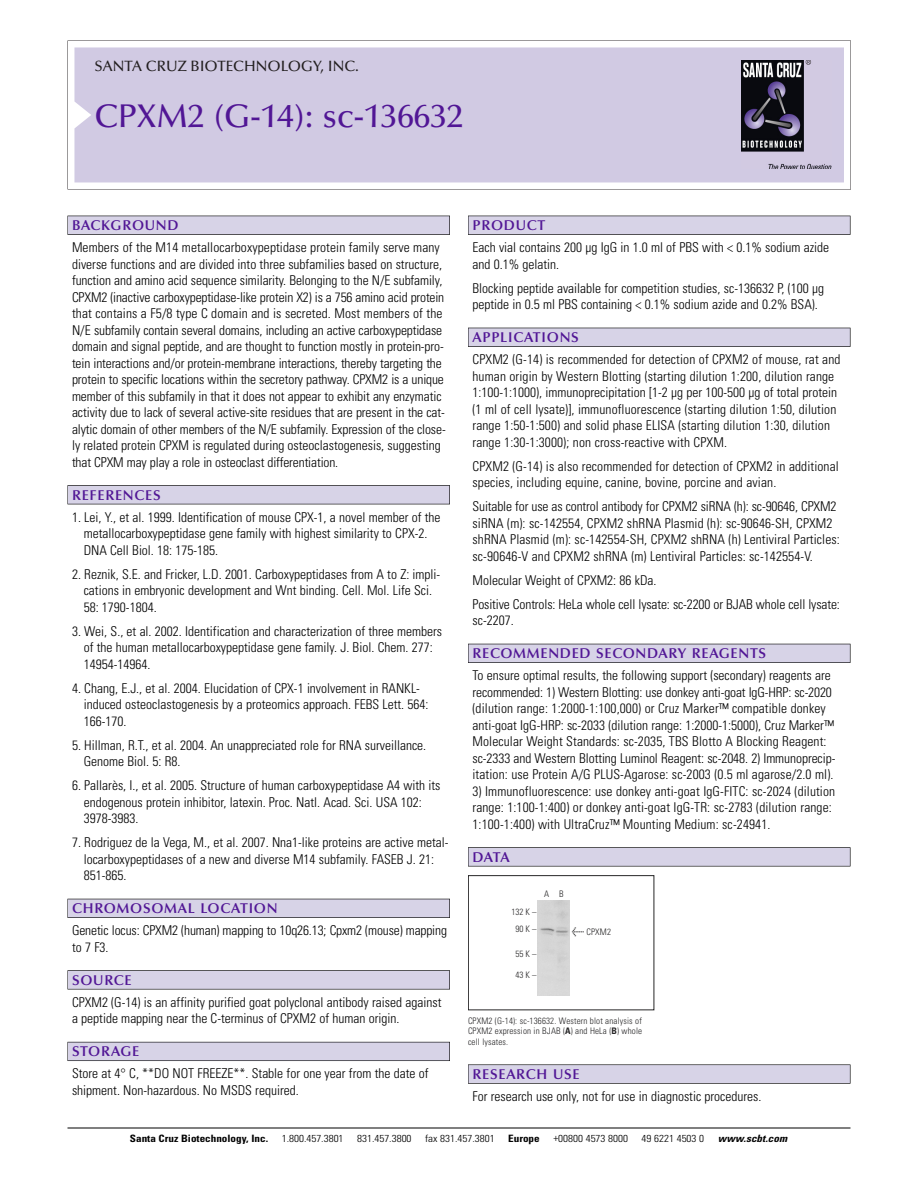
<style>
.page{position:relative;width:918px;height:1188px;background:#fff}
.page>*{position:absolute;margin:0;border:0;box-sizing:border-box;transform-origin:0 0}
.t1{font:500 33px "Optima";color:#511695}
.t2{font:500 15px "Optima";color:#231f20}
.t3{font:600 14.25px "Optima";letter-spacing:.05em;color:#511695}
.t4{font:300 condensed 13.5px/16.5px "Univers";color:#000}
.t5{font:300 condensed 10.2px "Univers";color:#000;scale:1.1 1}
.t6{font:700 condensed 10.2px "Univers";color:#000;scale:1.1 1}
.t7{font:italic 700 condensed 10.2px "Univers";letter-spacing:.005em;color:#000;scale:1.1 1}
.t8{font:9px/10.5px "Univers Condensed Light+VRSRBP";letter-spacing:.015em;color:#272627;text-align:justify}
.s1{font-family:"Meta Plus Book Roman+AEFFGZ";font-size:10.5px}
.s2{font-family:"Univers Condensed Bold+GKYNQL"}
</style>
<div class="page">
<svg style="left:68px;top:40px;width:783px;height:149px"></svg>
<div style="left:74px;top:47px;width:770px;height:135px;background:#d1cae3"></div>
<img style="left:741px;top:60px;width:90px;height:108px">
<div style="left:68px;top:216px;width:382px;height:19px;background:#525155"></div>
<div style="left:68px;top:216px;width:381px;height:18px;background:#d7d3e7"></div>
<div style="left:68px;top:485px;width:382px;height:19px;background:#525155"></div>
<div style="left:68px;top:486px;width:381px;height:18px;background:#d7d3e7"></div>
<div style="left:68px;top:899px;width:382px;height:19px;background:#525158"></div>
<div style="left:68px;top:899px;width:381px;height:18px;background:#d7d3e7"></div>
<div style="left:68px;top:970px;width:382px;height:19px;background:#575759"></div>
<div style="left:68px;top:971px;width:381px;height:18px;background:#d7d3e7"></div>
<div style="left:68px;top:1042px;width:382px;height:19px;background:#5b5a62"></div>
<div style="left:68px;top:1042px;width:381px;height:18px;background:#d7d3e7"></div>
<div style="left:468px;top:216px;width:382px;height:19px;background:#525155"></div>
<div style="left:468px;top:216px;width:382px;height:18px;background:#d7d3e7"></div>
<div style="left:468px;top:328px;width:382px;height:19px;background:#515055"></div>
<div style="left:468px;top:328px;width:382px;height:18px;background:#d7d3e7"></div>
<div style="left:468px;top:644px;width:382px;height:19px;background:#525158"></div>
<div style="left:468px;top:644px;width:382px;height:18px;background:#d7d3e7"></div>
<div style="left:468px;top:847px;width:382px;height:19px;background:#575759"></div>
<div style="left:468px;top:848px;width:382px;height:18px;background:#d7d3e7"></div>
<svg style="left:468px;top:1064px;width:382px;height:20px"></svg>
<div style="left:468px;top:1065px;width:382px;height:18px;background:#d7d3e7"></div>
<hr style="left:68px;top:1128px;width:782px;height:1px;background:#000">
<div style="left:468px;top:875px;width:186px;height:135px;border:1px solid #272627"></div>
<img style="left:538px;top:901px;width:32px;height:95px">
<p class="t2" style="left:94px;top:61px;width:266px">SANTA CRUZ BIOTECHNOLOGY, INC.</p>
<h1 class="t1" style="left:94px;top:103px;width:370px">CPXM2 (G-14): sc-136632</h1>
<p class="t3" style="left:72px;top:219px;width:108px">BACKGROUND</p>
<p class="t4" style="left:72px;top:240px;width:375px">Members of the M14 metallocarboxypeptidase protein family serve many diverse functions and are divided into three subfamilies based on structure, function and amino acid sequence similarity. Belonging to the N/E subfamily, CPXM2 (inactive carboxypeptidase-like protein X2) is a 756 amino acid protein that contains a F5/8 type C domain and is secreted. Most members of the N/E subfamily contain several domains, including an active carboxypeptidase domain and signal peptide, and are thought to function mostly in protein-pro&shy;tein interactions and/or protein-membrane interactions, thereby targeting the protein to specific locations within the secretory pathway. CPXM2 is a unique member of this subfamily in that it does not appear to exhibit any enzymatic activity due to lack of several active-site residues that are present in the cat&shy;alytic domain of other members of the N/E subfamily. Expression of the close&shy;ly related protein CPXM is regulated during osteoclastogenesis, suggesting that CPXM may play a role in osteoclast differentiation.</p>
<p class="t3" style="left:72px;top:489px;width:90px">REFERENCES</p>
<p class="t4" style="left:84px;top:510px;width:358px;text-indent:-12px">1. Lei, Y., et al. 1999. Identification of mouse CPX-1, a novel member of the metallocarboxypeptidase gene family with highest similarity to CPX-2.<br>DNA Cell Biol. 18: 175-185.</p>
<p class="t4" style="left:84px;top:567px;width:358px;text-indent:-12px">2. Reznik, S.E. and Fricker, L.D. 2001. Carboxypeptidases from A to Z: impli&shy;cations in embryonic development and Wnt binding. Cell. Mol. Life Sci.<br>58: 1790-1804.</p>
<p class="t4" style="left:84px;top:624px;width:360px;text-indent:-12px">3. Wei, S., et al. 2002. Identification and characterization of three members of the human metallocarboxypeptidase gene family. J. Biol. Chem. 277:<br>14954-14964.</p>
<p class="t4" style="left:84px;top:681px;width:346px;text-indent:-12px">4. Chang, E.J., et al. 2004. Elucidation of CPX-1 involvement in RANKL&shy;induced osteoclastogenesis by a proteomics approach. FEBS Lett. 564:<br>166-170.</p>
<p class="t4" style="left:84px;top:738px;width:344px;text-indent:-12px">5. Hillman, R.T., et al. 2004. An unappreciated role for RNA surveillance.<br>Genome Biol. 5: R8.</p>
<p class="t4" style="left:84px;top:778px;width:358px;text-indent:-12px">6. Pallarès, I., et al. 2005. Structure of human carboxypeptidase A4 with its endogenous protein inhibitor, latexin. Proc. Natl. Acad. Sci. USA 102:<br>3978-3983.</p>
<p class="t4" style="left:84px;top:835px;width:366px;text-indent:-12px">7. Rodriguez de la Vega, M., et al. 2007. Nna1-like proteins are active metal&shy;locarboxypeptidases of a new and diverse M14 subfamily. FASEB J. 21:<br>851-865.</p>
<p class="t3" style="left:72px;top:903px;width:207px">CHROMOSOMAL LOCATION</p>
<p class="t4" style="left:72px;top:923px;width:377px">Genetic locus: CPXM2 (human) mapping to 10q26.13; Cpxm2 (mouse) mapping to 7 F3.</p>
<p class="t3" style="left:72px;top:974px;width:61px">SOURCE</p>
<p class="t4" style="left:72px;top:995px;width:371px">CPXM2 (G-14) is an affinity purified goat polyclonal antibody raised against a peptide mapping near the C-terminus of CPXM2 of human origin.</p>
<p class="t3" style="left:72px;top:1046px;width:69px">STORAGE</p>
<p class="t4" style="left:72px;top:1066px;width:358px">Store at 4° C, **DO NOT FREEZE**. Stable for one year from the date of shipment. Non-hazardous. No MSDS required.</p>
<p class="t3" style="left:473px;top:219px;width:74px">PRODUCT</p>
<p class="t4" style="left:473px;top:240px;width:358px">Each vial contains 200 µg IgG in 1.0 ml of PBS with &lt; 0.1% sodium azide and 0.1% gelatin.</p>
<p class="t4" style="left:473px;top:281px;width:353px">Blocking peptide available for competition studies, sc-136632 P, (100 µg peptide in 0.5 ml PBS containing &lt; 0.1% sodium azide and 0.2% BSA).</p>
<p class="t3" style="left:473px;top:332px;width:108px">APPLICATIONS</p>
<p class="t4" style="left:473px;top:352px;width:370px">CPXM2 (G-14) is recommended for detection of CPXM2 of mouse, rat and human origin by Western Blotting (starting dilution 1:200, dilution range 1:100-1:1000), immunoprecipitation [1-2 µg per 100-500 µg of total protein (1 ml of cell lysate)], immunofluorescence (starting dilution 1:50, dilution range 1:50-1:500) and solid phase ELISA (starting dilution 1:30, dilution range 1:30-1:3000); non cross-reactive with CPXM.</p>
<p class="t4" style="left:473px;top:459px;width:368px">CPXM2 (G-14) is also recommended for detection of CPXM2 in additional species, including equine, canine, bovine, porcine and avian.</p>
<p class="t4" style="left:473px;top:499px;width:369px">Suitable for use as control antibody for CPXM2 siRNA (h): sc-90646, CPXM2 siRNA (m): sc-142554, CPXM2 shRNA Plasmid (h): sc-90646-SH, CPXM2 shRNA Plasmid (m): sc-142554-SH, CPXM2 shRNA (h) Lentiviral Particles: sc-90646-V and CPXM2 shRNA (m) Lentiviral Particles: sc-142554-V.</p>
<p class="t4" style="left:473px;top:569px;width:369px;line-height:24px">Molecular Weight of CPXM2: 86 kDa.<br>Positive Controls: HeLa whole cell lysate: sc-2200 or BJAB whole cell lysate:</p>
<p class="t4" style="left:473px;top:613px;width:43px">sc-2207.</p>
<p class="t3" style="left:473px;top:648px;width:295px">RECOMMENDED SECONDARY REAGENTS</p>
<p class="t4" style="left:473px;top:668px;width:364px">To ensure optimal results, the following support (secondary) reagents are recommended: 1) Western Blotting: use donkey anti-goat IgG-HRP: sc-2020 (dilution range: 1:2000-1:100,000) or Cruz Marker™ compatible donkey anti-goat IgG-HRP: sc-2033 (dilution range: 1:2000-1:5000), Cruz Marker™ Molecular Weight Standards: sc-2035, TBS Blotto A Blocking Reagent: sc-2333 and Western Blotting Luminol Reagent: sc-2048. 2) Immunoprecip&shy;itation: use Protein A/G PLUS-Agarose: sc-2003 (0.5 ml agarose/2.0 ml).</p>
<p class="t4" style="left:473px;top:784px;width:364px">3) Immunofluorescence: use donkey anti-goat IgG-FITC: sc-2024 (dilution range: 1:100-1:400) or donkey anti-goat IgG-TR: sc-2783 (dilution range:<br>1:100-1:400) with UltraCruz™ Mounting Medium: sc-24941.</p>
<p class="t3" style="left:473px;top:851px;width:39px">DATA</p>
<p class="t8" style="left:544px;top:890px;width:21px">A B</p>
<p class="t8" style="left:512px;top:904px;width:26px;line-height:16.8px;text-align:center">132 K –<br>90K–</p>
<p class="t8" style="left:516px;top:950px;width:22px">55K–</p>
<p class="t8" style="left:516px;top:971px;width:22px">43K–</p>
<p class="t8" style="left:572px;top:927px;width:41px"><span class="s1">&lt;</span> CPXM2</p>
<p class="t8" style="left:468px;top:1016px;width:176px">CPXM2 (G-14): sc-136632. Western blot analysis of CPXM2 expression in BJAB (<span class="s2">A</span>) and HeLa (<span class="s2">B</span>) whole cell lysates.</p>
<p class="t3" style="left:473px;top:1068px;width:109px">RESEARCH USE</p>
<p class="t4" style="left:473px;top:1089px;width:290px">For research use only, not for use in diagnostic procedures.</p>
<p class="t6" style="left:130px;top:1135px;width:127px">Santa Cruz Biotechnology, Inc.</p>
<p class="t5" style="left:282px;top:1135px;width:58px">1.800.457.3801</p>
<p class="t5" style="left:357px;top:1135px;width:51px">831.457.3800</p>
<p class="t5" style="left:425px;top:1135px;width:65px">fax 831.457.3801</p>
<p class="t6" style="left:508px;top:1135px;width:30px">Europe</p>
<p class="t5" style="left:553px;top:1135px;width:69px">+00800 4573 8000</p>
<p class="t5" style="left:642px;top:1135px;width:58px">49 6221 4503 0</p>
<p class="t7" style="left:718px;top:1135px;width:64px">www.scbt.com</p>
</div>
